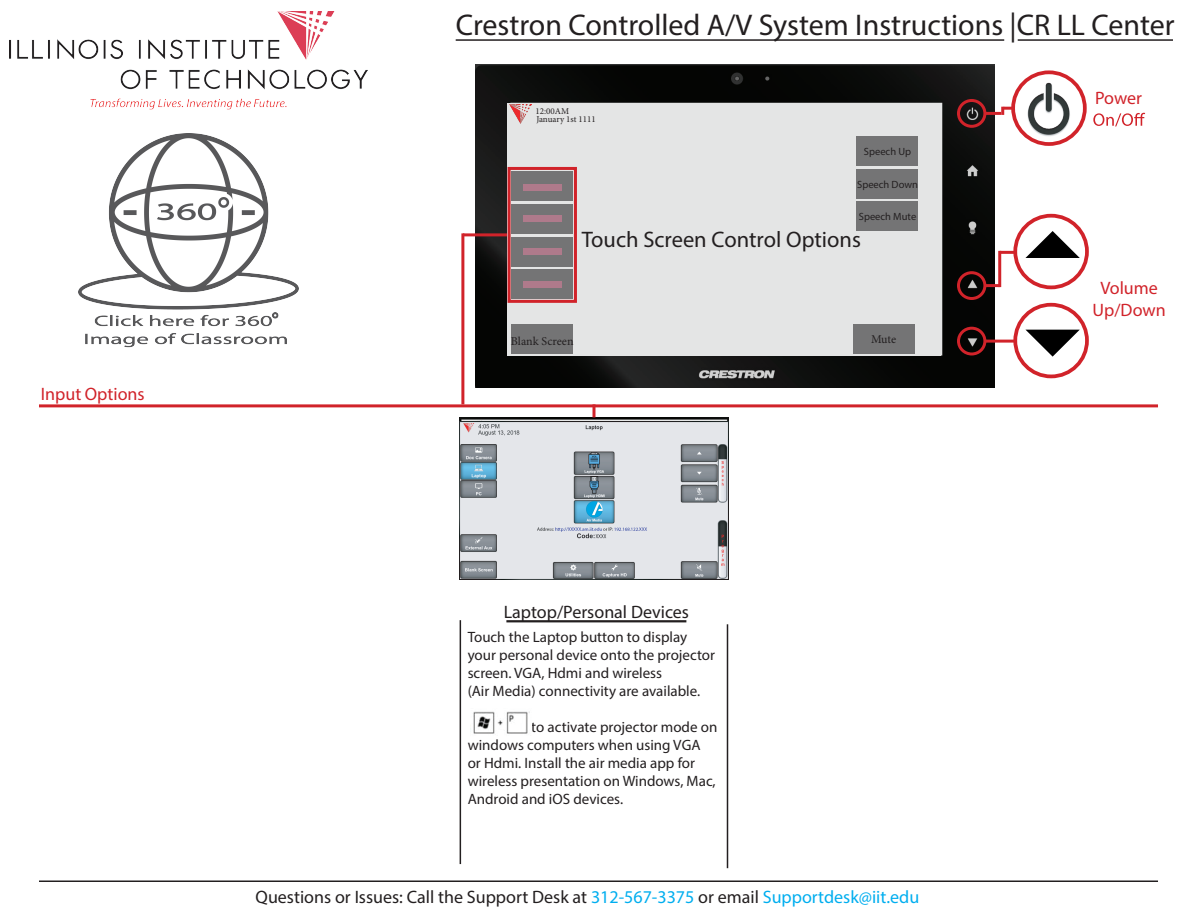
<style>
.page{position:relative;width:1188px;height:918px;background:#fff}
.page>*{position:absolute;margin:0;border:0;box-sizing:border-box;transform-origin:0 0}
.t1{font:30px "Myriad Pro";color:#231f20}
.t2{font:22.5px "Myriad Pro";color:#231f20}
.t3{font:18px "Myriad Pro";color:#231f20}
.t4{font:18px/21.6px "Myriad Pro";color:#d1232a;text-align:center}
.t5{font:15px/18px "Myriad Pro";color:#231f20}
.t6{font:12px "Minion Pro";letter-spacing:-.005em;color:#231f20}
.t7{font:10.5px "Myriad Pro";color:#231f20}
.t8{font:9px/7.8px "Minion Pro";color:#231f20}
.s1{color:#00aeef}
</style>
<div class="page">
<hr style="left:39px;top:880px;width:1119px;height:2px;background:#231f20">
<hr style="left:506px;top:620px;width:180px;height:2px;background:#231f20">
<hr style="left:456px;top:39px;width:548px;height:2px;background:#231f20">
<img style="left:9px;top:12px;width:358px;height:97px">
<img style="left:460px;top:417px;width:268px;height:4px">
<img style="left:476px;top:64px;width:518px;height:324px">
<hr style="left:463px;top:233px;width:45px;height:3px;background:#d1232a">
<hr style="left:461px;top:233px;width:3px;height:171px;background:#d1232a">
<hr style="left:39px;top:404px;width:1119px;height:3px;background:#d1232a">
<svg style="left:592px;top:404px;width:4px;height:13px"></svg>
<img style="left:1020px;top:79px;width:58px;height:58px">
<div style="left:1011px;top:70px;width:76px;height:76px;border:4px solid #d1232a;border-radius:50%"></div>
<div style="left:1013px;top:214px;width:76px;height:75px;border:4px solid #d1232a;border-radius:50%"></div>
<div style="left:1013px;top:303px;width:76px;height:75px;border:4px solid #d1232a;border-radius:50%"></div>
<div style="left:957px;top:99px;width:29px;height:29px;border:3px solid #d1232a;border-radius:50%"></div>
<div style="left:957px;top:271px;width:29px;height:29px;border:3px solid #d1232a;border-radius:50%"></div>
<div style="left:957px;top:327px;width:29px;height:29px;border:3px solid #d1232a;border-radius:50%"></div>
<hr style="left:985px;top:284px;width:15px;height:3px;background:#d1232a">
<hr style="left:1000px;top:251px;width:15px;height:3px;background:#d1232a">
<hr style="left:998px;top:251px;width:3px;height:36px;background:#d1232a">
<hr style="left:985px;top:340px;width:30px;height:3px;background:#d1232a">
<hr style="left:985px;top:112px;width:16px;height:3px;background:#d1232a">
<svg style="left:1001px;top:107px;width:12px;height:8px"></svg>
<div style="left:508px;top:103px;width:433px;height:253px;background:#e4e5e5"></div>
<svg style="left:1093px;top:113px;width:52px;height:13px"></svg>
<hr style="left:727px;top:624px;width:1px;height:244px;background:#231f20">
<img style="left:473px;top:711px;width:57px;height:23px">
<div style="left:508px;top:167px;width:69px;height:136px;border:3px solid #d1232a"></div>
<div style="left:512px;top:171px;width:61px;height:30px;background:#747475"></div>
<div style="left:512px;top:204px;width:61px;height:30px;background:#747475"></div>
<div style="left:512px;top:237px;width:61px;height:29px;background:#747475"></div>
<div style="left:512px;top:269px;width:61px;height:30px;background:#747475"></div>
<div style="left:512px;top:324px;width:61px;height:29px;background:#747475"></div>
<div style="left:853px;top:324px;width:61px;height:29px;background:#747475"></div>
<svg style="left:1025px;top:231px;width:55px;height:27px"></svg>
<svg style="left:1026px;top:330px;width:54px;height:27px"></svg>
<img style="left:509px;top:104px;width:23px;height:20px">
<div style="left:523px;top:184px;width:39px;height:6px;background:#af7a8b"></div>
<div style="left:523px;top:216px;width:39px;height:6px;background:#af7a8b"></div>
<div style="left:523px;top:249px;width:39px;height:6px;background:#af7a8b"></div>
<div style="left:523px;top:281px;width:39px;height:6px;background:#af7a8b"></div>
<hr style="left:1018px;top:39px;width:155px;height:2px;background:#231f20">
<hr style="left:460px;top:620px;width:1px;height:244px;background:#231f20">
<div style="left:857px;top:136px;width:61px;height:30px;background:#747475"></div>
<div style="left:857px;top:169px;width:61px;height:29px;background:#747475"></div>
<div style="left:857px;top:201px;width:61px;height:30px;background:#747475"></div>
<img style="left:460px;top:421px;width:268px;height:158px">
<img style="left:78px;top:133px;width:220px;height:215px">
<p class="t4" style="left:41px;top:383px;width:105px">Input Options</p>
<h1 class="t1" style="left:456px;top:6px;width:720px">Crestron Controlled A/V System Instructions |CR LL Center</h1>
<p class="t8" style="left:535px;top:108px;width:62px">12:00AM<br>January 1st 1111</p>
<p class="t7" style="left:864px;top:145px;width:49px">Speech Up</p>
<p class="t7" style="left:857px;top:178px;width:62px">Speech Down</p>
<p class="t7" style="left:859px;top:210px;width:59px">Speech Mute</p>
<h2 class="t2" style="left:582px;top:226px;width:281px">Touch Screen Control Options</h2>
<p class="t6" style="left:511px;top:333px;width:64px">Blank Screen</p>
<p class="t6" style="left:871px;top:331px;width:27px">Mute</p>
<p class="t3" style="left:504px;top:601px;width:187px">Laptop/Personal Devices</p>
<p class="t5" style="left:468px;top:627px;width:249px">Touch the Laptop button to display your personal device onto the projector screen. VGA, Hdmi and wireless<br>(Air Media) connectivity are available.</p>
<p class="t5" style="left:468px;top:717px;width:251px;text-indent:64px">to activate projector mode on windows computers when using VGA or Hdmi. Install the air media app for wireless presentation on Windows, Mac,<br>Android and iOS devices.</p>
<p class="t3" style="left:256px;top:886px;width:665px">Questions or Issues: Call the Support Desk at <span class="s1">312-567-3375</span> or email <span class="s1">Supportdesk@iit.edu</span></p>
<p class="t4" style="left:1095px;top:87px;width:48px">Power</p>
<p class="t4" style="left:1093px;top:277px;width:75px">Volume<br>Up/Down</p>
</div>
